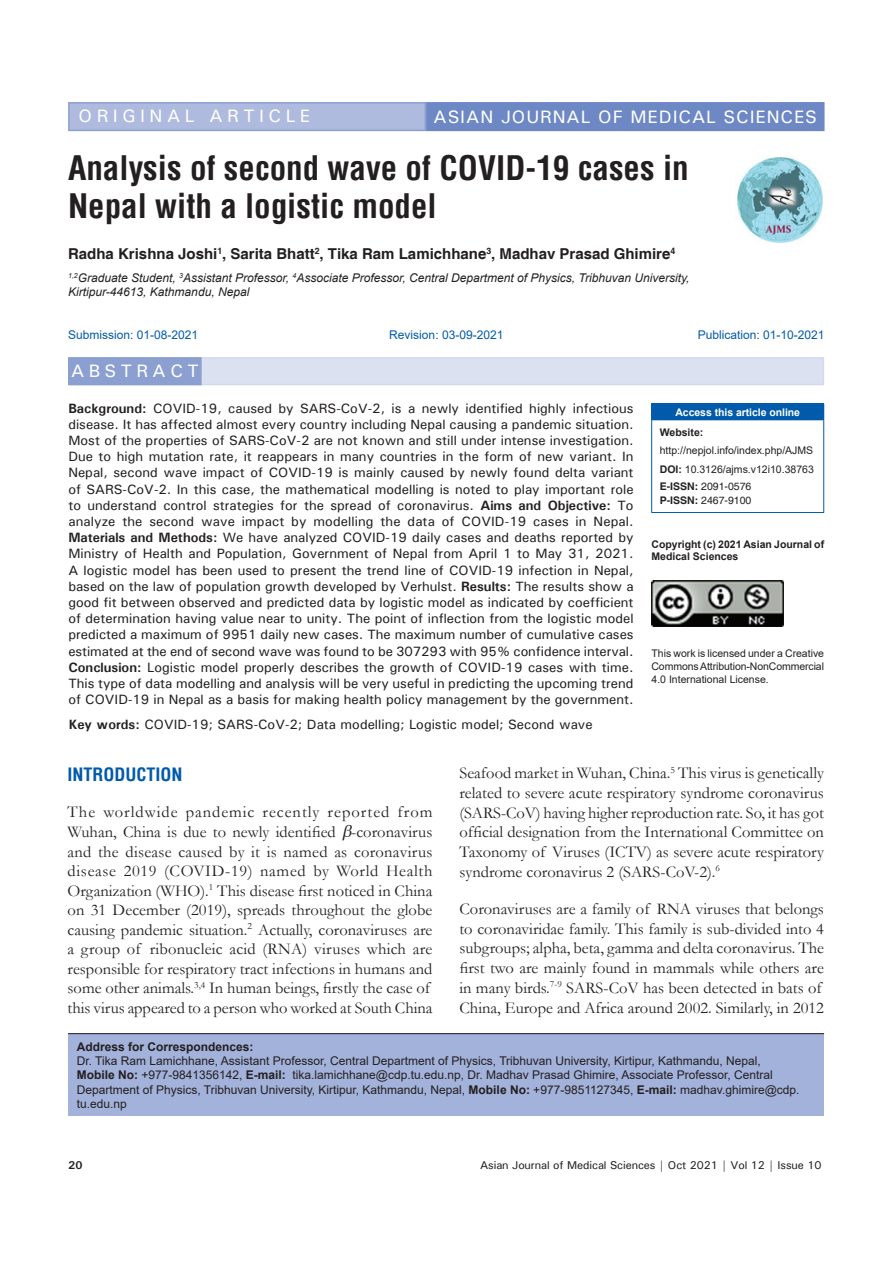
<style>
.page{position:relative;width:893px;height:1263px;background:#fff}
.page>*{position:absolute;margin:0;border:0;box-sizing:border-box;transform-origin:0 0}
.AT{font:700 condensed 33px/37.5px "Helvetica";color:#231f20}
.AH{font:500 18px "Univers";letter-spacing:.05em;color:#fff}
.AH-2{font:500 18px "Univers";letter-spacing:.25em;color:#fff}
.t1{font:700 condensed 18px "Helvetica";color:#015aaa}
.ABSH{font:500 18px "Univers";letter-spacing:.25em;color:#fff}
.TX{font:16.5px/19.5px "Garamond";color:#231f20}
.AU{font:700 15px "Helvetica";color:#231f20}
.ABS{font:500 13.5px/16.2px "Univers";color:#231f20;text-align:justify}
.KWD{font:500 13.5px "Univers";color:#231f20}
.ADD{font:12px/14.4px "Arial";color:#231f20}
.AFF{font:italic 12px/14.4px "Arial";color:#231f20}
.HIS{font:12px "Arial";color:#015aaa}
.t2{font:500 11.25px "Univers";letter-spacing:-.01em;color:#231f20}
.t3{font:700 11.25px "Univers";color:#231f20}
.License{font:10.5px/12.6px "Arial";letter-spacing:-.01em;color:#231f20;text-align:justify}
.License-2{font:700 10.5px/12.6px "Arial";color:#231f20}
.Web{font:10.5px/18.8px "Arial";color:#231f20}
.ISSN{font:10.5px/14.2px "Helvetica";color:#231f20}
.DOI{font:10.5px "Arial";color:#231f20}
.t4{font:700 10.5px "Arial";letter-spacing:-.005em;color:#fff}
.s1{font-weight:700}
</style>
<div class="page">
<div style="left:68px;top:1034px;width:756px;height:82px;background:#a3b2da"></div>
<hr style="left:68px;top:1033px;width:756px;height:1px;background:#231f20">
<img style="left:737px;top:157px;width:86px;height:86px">
<div style="left:652px;top:404px;width:172px;height:16px;background:#015aaa"></div>
<svg style="left:651px;top:404px;width:1px;height:15px"></svg>
<hr style="left:651px;top:403px;width:173px;height:1px;background:#015aaa">
<hr style="left:651px;top:420px;width:1px;height:92px;background:#015aaa">
<hr style="left:651px;top:419px;width:173px;height:1px;background:#015aaa">
<hr style="left:823px;top:420px;width:1px;height:92px;background:#015aaa">
<hr style="left:651px;top:512px;width:173px;height:1px;background:#015aaa">
<img style="left:651px;top:580px;width:132px;height:47px">
<div style="left:69px;top:103px;width:356px;height:27px;background:#aebade"></div>
<div style="left:68px;top:102px;width:358px;height:29px;border:2px solid #8b9fd1"></div>
<div style="left:427px;top:103px;width:397px;height:27px;background:#6d88c5"></div>
<div style="left:426px;top:102px;width:398px;height:29px;border:2px solid #6d88c5"></div>
<div style="left:69px;top:357px;width:755px;height:28px;background:#dbe1f1"></div>
<div style="left:69px;top:358px;width:132px;height:26px;background:#8b9fd1"></div>
<div style="left:68px;top:357px;width:134px;height:28px;border:2px solid #8b9fd1"></div>
<p class="AH-2" style="left:79px;top:105px;width:233px">ORIGINAL ARTICLE</p>
<p class="AH" style="left:434px;top:105px;width:385px">ASIAN JOURNAL OF MEDICAL SCIENCES</p>
<p class="AT" style="left:68px;top:149px;width:622px">Analysis of second wave of COVID-19 cases in<br>Nepal with a logistic model</p>
<p class="AU" style="left:68px;top:245px;width:609px">Radha Krishna Joshi<sup>1</sup>, Sarita Bhatt<sup>2</sup>, Tika Ram Lamichhane<sup>3</sup>, Madhav Prasad Ghimire<sup>4</sup></p>
<p class="AFF" style="left:68px;top:271px;width:623px"><sup>1,2</sup>Graduate Student, <sup>3</sup>Assistant Professor, <sup>4</sup>Associate Professor, Central Department of Physics, Tribhuvan University,<br>Kirtipur-44613, Kathmandu, Nepal</p>
<p class="HIS" style="left:68px;top:327px;width:132px">Submission: 01-08-2021</p>
<p class="HIS" style="left:389px;top:327px;width:116px">Revision: 03-09-2021</p>
<p class="HIS" style="left:698px;top:327px;width:128px">Publication: 01-10-2021</p>
<p class="ABSH" style="left:71px;top:360px;width:129px">ABSTRACT</p>
<p class="ABS" style="left:68px;top:400px;width:567px"><span class="s1">Background:</span> COVID-19, caused by SARS-CoV-2, is a newly identified highly infectious disease. It has affected almost every country including Nepal causing a pandemic situation.<br>Most of the properties of SARS-CoV-2 are not known and still under intense investigation.<br>Due to high mutation rate, it reappears in many countries in the form of new variant. In Nepal, second wave impact of COVID-19 is mainly caused by newly found delta variant of SARS-CoV-2. In this case, the mathematical modelling is noted to play important role to understand control strategies for the spread of coronavirus. <span class="s1">Aims and Objective:</span> To analyze the second wave impact by modelling the data of COVID-19 cases in Nepal.<br><span class="s1">Materials and Methods:</span> We have analyzed COVID-19 daily cases and deaths reported by Ministry of Health and Population, Government of Nepal from April 1 to May 31, 2021.<br>A logistic model has been used to present the trend line of COVID-19 infection in Nepal, based on the law of population growth developed by Verhulst. <span class="s1">Results:</span> The results show a good fit between observed and predicted data by logistic model as indicated by coefficient of determination having value near to unity. The point of inflection from the logistic model predicted a maximum of 9951 daily new cases. The maximum number of cumulative cases estimated at the end of second wave was found to be 307293 with 95% confidence interval.<br><span class="s1">Conclusion:</span> Logistic model properly describes the growth of COVID-19 cases with time.<br>This type of data modelling and analysis will be very useful in predicting the upcoming trend of COVID-19 in Nepal as a basis for making health policy management by the government.</p>
<p class="KWD" style="left:68px;top:716px;width:526px"><span class="s1">Key words:</span> COVID-19; SARS-CoV-2; Data modelling; Logistic model; Second wave</p>
<p class="t4" style="left:675px;top:404px;width:126px">Access this article online</p>
<p class="Web" style="left:660px;top:422px;width:155px"><span class="s1">Website: </span>http://nepjol.info/index.php/AJMS</p>
<p class="DOI" style="left:660px;top:462px;width:156px"><span class="s1">DOI:</span> 10.3126/ajms.v12i10.38763</p>
<p class="ISSN" style="left:660px;top:480px;width:93px"><span class="s1">E-ISSN:</span> 2091-0576<br><span class="s1">P-ISSN:</span> 2467-9100</p>
<p class="License-2" style="left:651px;top:538px;width:174px">Copyright (c) 2021 Asian Journal of<br>Medical Sciences</p>
<p class="License" style="left:651px;top:647px;width:174px">This work is licensed under a Creative Commons Attribution-NonCommercial 4.0 International License.</p>
<h1 class="t1" style="left:68px;top:762px;width:117px">INTRODUCTION</h1>
<p class="TX" style="left:68px;top:802px;width:366px">The worldwide pandemic recently reported from Wuhan, China is due to newly identified -coronavirus and the disease caused by it is named as coronavirus disease 2019 (COVID-19) named by World Health Organization (WHO).<sup>1</sup> This disease first noticed in China on 31 December (2019), spreads throughout the globe causing pandemic situation.<sup>2</sup> Actually, coronaviruses are a group of ribonucleic acid (RNA) viruses which are responsible for respiratory tract infections in humans and some other animals.<sup>3,4</sup> In human beings, firstly the case of this virus appeared to a person who worked at South China</p>
<p class="TX" style="left:459px;top:762px;width:366px;text-align:justify">Seafood market in Wuhan, China.<sup>5</sup> This virus is genetically related to severe acute respiratory syndrome coronavirus (SARS-CoV) having higher reproduction rate. So, it has got official designation from the International Committee on Taxonomy of Viruses (ICTV) as severe acute respiratory syndrome coronavirus 2 (SARS-CoV-2).<sup>6</sup></p>
<p class="TX" style="left:459px;top:898px;width:366px">Coronaviruses are a family of RNA viruses that belongs to coronaviridae family. This family is sub-divided into 4 subgroups; alpha, beta, gamma and delta coronavirus. The first two are mainly found in mammals while others are in many birds.<sup>7-9</sup> SARS-CoV has been detected in bats of China, Europe and Africa around 2002. Similarly, in 2012</p>
<p class="ADD" style="left:77px;top:1039px;width:724px"><span class="s1">Address for Correspondences:<br></span>Dr. Tika Ram Lamichhane, Assistant Professor, Central Department of Physics, Tribhuvan University, Kirtipur, Kathmandu, Nepal, <span class="s1">Mobile No:</span> +977-9841356142, <span class="s1">E-mail:</span> tika.lamichhane@cdp.tu.edu.np, Dr. Madhav Prasad Ghimire, Associate Professor, Central Department of Physics, Tribhuvan University, Kirtipur, Kathmandu, Nepal, <span class="s1">Mobile No:</span> +977-9851127345, <span class="s1">E-mail:</span> madhav.ghimire@cdp. tu.edu.np</p>
<p class="t3" style="left:68px;top:1158px;width:16px">20</p>
<p class="t2" style="left:480px;top:1157px;width:343px">Asian Journal of Medical Sciences | Oct 2021 | Vol 12 | Issue 10</p>
</div>
